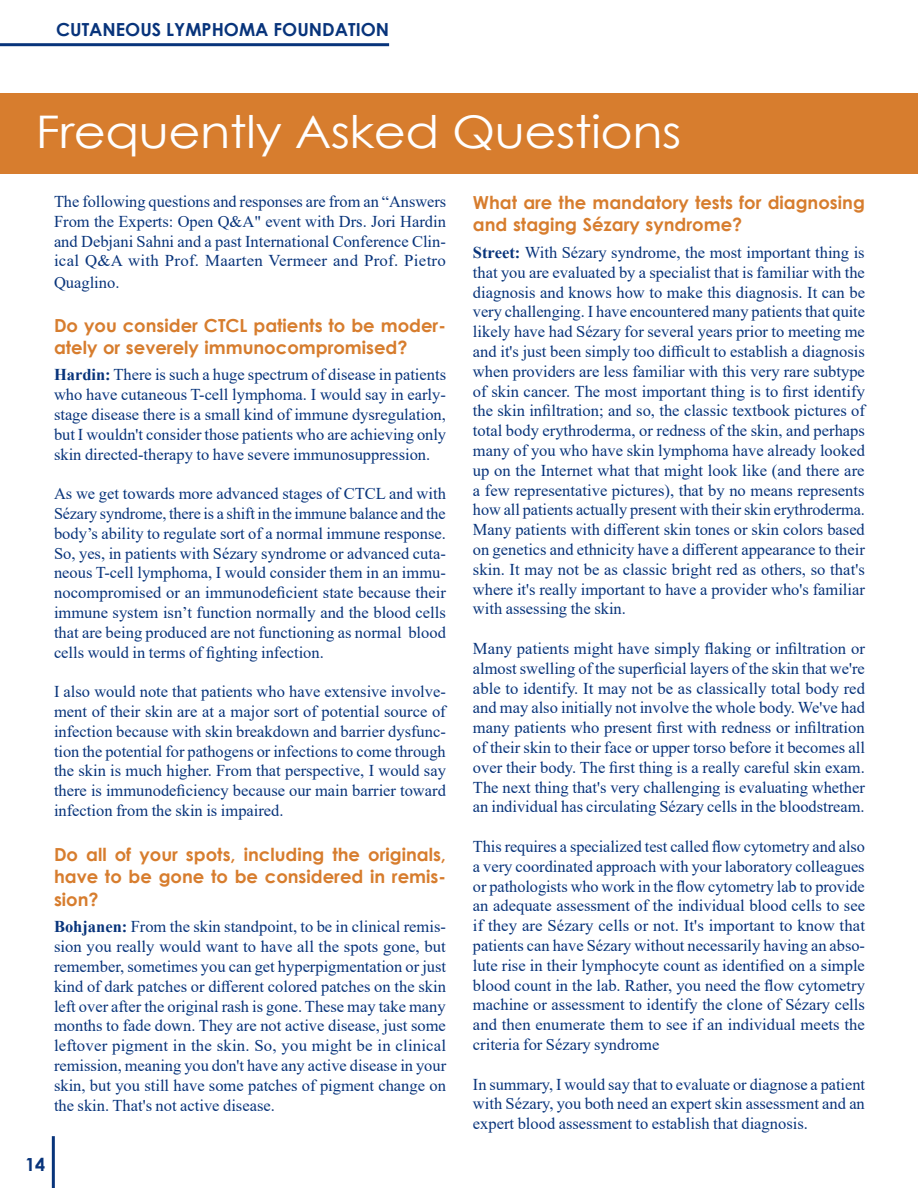
<style>
.page{position:relative;width:918px;height:1188px;background:#fff}
.page>*{position:absolute;margin:0;border:0;box-sizing:border-box;transform-origin:0 0}
.t1{font:45px "Century Gothic";letter-spacing:-.01em;color:#fff;scale:1.1 1}
.t2{font:700 18px/22.5px "Century Gothic";color:#d77d2e}
.t3{font:700 18px "Century Gothic";color:#08347b}
.t4{font:16.5px/19.8px "Times New Roman";color:#08347b;text-align:justify}
.s1{font-weight:700}
</style>
<div class="page">
<hr style="left:0;top:43px;width:389px;height:3px;background:#08347b">
<hr style="left:52px;top:1136px;width:3px;height:52px;background:#08347b">
<div style="left:0;top:94px;width:918px;height:80px;background:#d77d2e"></div>
<p class="t3" style="left:56px;top:16px;width:335px">CUTANEOUS LYMPHOMA FOUNDATION</p>
<h1 class="t1" style="left:36px;top:100px;width:588px">Frequently Asked Questions</h1>
<p class="t4" style="left:54px;top:191px;width:394px">The following questions and responses are from an “Answers From the Experts: Open Q&amp;A" event with Drs. Jori Hardin and Debjani Sahni and a past International Conference Clin&shy;ical Q&amp;A with Prof. Maarten Vermeer and Prof. Pietro</p>
<p class="t4" style="left:54px;top:272px;width:67px">Quaglino.</p>
<p class="t2" style="left:54px;top:314px;width:393px;line-height:21.8px">Do you consider CTCL patients to be moder&shy;ately or severely immunocompromised?</p>
<p class="t4" style="left:54px;top:364px;width:394px"><span class="s1">Hardin:</span> There is such a huge spectrum of disease in patients who have cutaneous T-cell lymphoma. I would say in early&shy;stage disease there is a small kind of immune dysregulation, but I wouldn't consider those patients who are achieving only skin directed-therapy to have severe immunosuppression.</p>
<p class="t4" style="left:54px;top:483px;width:394px">As we get towards more advanced stages of CTCL and with Sézary syndrome, there is a shift in the immune balance and the body’s ability to regulate sort of a normal immune response.<br>So, yes, in patients with Sézary syndrome or advanced cuta&shy;neous T-cell lymphoma, I would consider them in an immu&shy;nocompromised or an immunodeficient state because their immune system isn’t function normally and the blood cells that are being produced are not functioning as normal blood cells would in terms of fighting infection.</p>
<p class="t4" style="left:54px;top:681px;width:393px">I also would note that patients who have extensive involve&shy;ment of their skin are at a major sort of potential source of infection because with skin breakdown and barrier dysfunc&shy;tion the potential for pathogens or infections to come through the skin is much higher. From that perspective, I would say there is immunodeficiency because our main barrier toward infection from the skin is impaired.</p>
<p class="t2" style="left:54px;top:842px;width:393px;text-align:justify">Do all of your spots, including the originals, have to be gone to be considered in remis&shy;sion?</p>
<p class="t4" style="left:54px;top:917px;width:394px"><span class="s1">Bohjanen:</span> From the skin standpoint, to be in clinical remis&shy;sion you really would want to have all the spots gone, but remember, sometimes you can get hyperpigmentation or just kind of dark patches or different colored patches on the skin left over after the original rash is gone. These may take many months to fade down. They are not active disease, just some leftover pigment in the skin. So, you might be in clinical remission, meaning you don't have any active disease in your skin, but you still have some patches of pigment change on the skin. That's not active disease.</p>
<p class="t3" style="left:25px;top:1151px;width:22px">14</p>
<p class="t2" style="left:473px;top:190px;width:393px">What are the mandatory tests for diagnosing and staging Sézary syndrome?</p>
<p class="t4" style="left:473px;top:242px;width:394px"><span class="s1">Street:</span> With Sézary syndrome, the most important thing is that you are evaluated by a specialist that is familiar with the diagnosis and knows how to make this diagnosis. It can be very challenging. I have encountered many patients that quite likely have had Sézary for several years prior to meeting me and it's just been simply too difficult to establish a diagnosis when providers are less familiar with this very rare subtype of skin cancer. The most important thing is to first identify the skin infiltration; and so, the classic textbook pictures of total body erythroderma, or redness of the skin, and perhaps many of you who have skin lymphoma have already looked up on the Internet what that might look like (and there are a few representative pictures), that by no means represents how all patients actually present with their skin erythroderma.<br>Many patients with different skin tones or skin colors based on genetics and ethnicity have a different appearance to their skin. It may not be as classic bright red as others, so that's where it's really important to have a provider who's familiar with assessing the skin.</p>
<p class="t4" style="left:473px;top:638px;width:394px">Many patients might have simply flaking or infiltration or almost swelling of the superficial layers of the skin that we're able to identify. It may not be as classically total body red and may also initially not involve the whole body. We've had many patients who present first with redness or infiltration of their skin to their face or upper torso before it becomes all over their body. The first thing is a really careful skin exam.<br>The next thing that's very challenging is evaluating whether an individual has circulating Sézary cells in the bloodstream.</p>
<p class="t4" style="left:473px;top:836px;width:394px">This requires a specialized test called flow cytometry and also a very coordinated approach with your laboratory colleagues or pathologists who work in the flow cytometry lab to provide an adequate assessment of the individual blood cells to see if they are Sézary cells or not. It's important to know that patients can have Sézary without necessarily having an abso&shy;lute rise in their lymphocyte count as identified on a simple blood count in the lab. Rather, you need the flow cytometry machine or assessment to identify the clone of Sézary cells and then enumerate them to see if an individual meets the criteria for Sézary syndrome</p>
<p class="t4" style="left:473px;top:1074px;width:394px">In summary, I would say that to evaluate or diagnose a patient with Sézary, you both need an expert skin assessment and an expert blood assessment to establish that diagnosis.</p>
</div>
